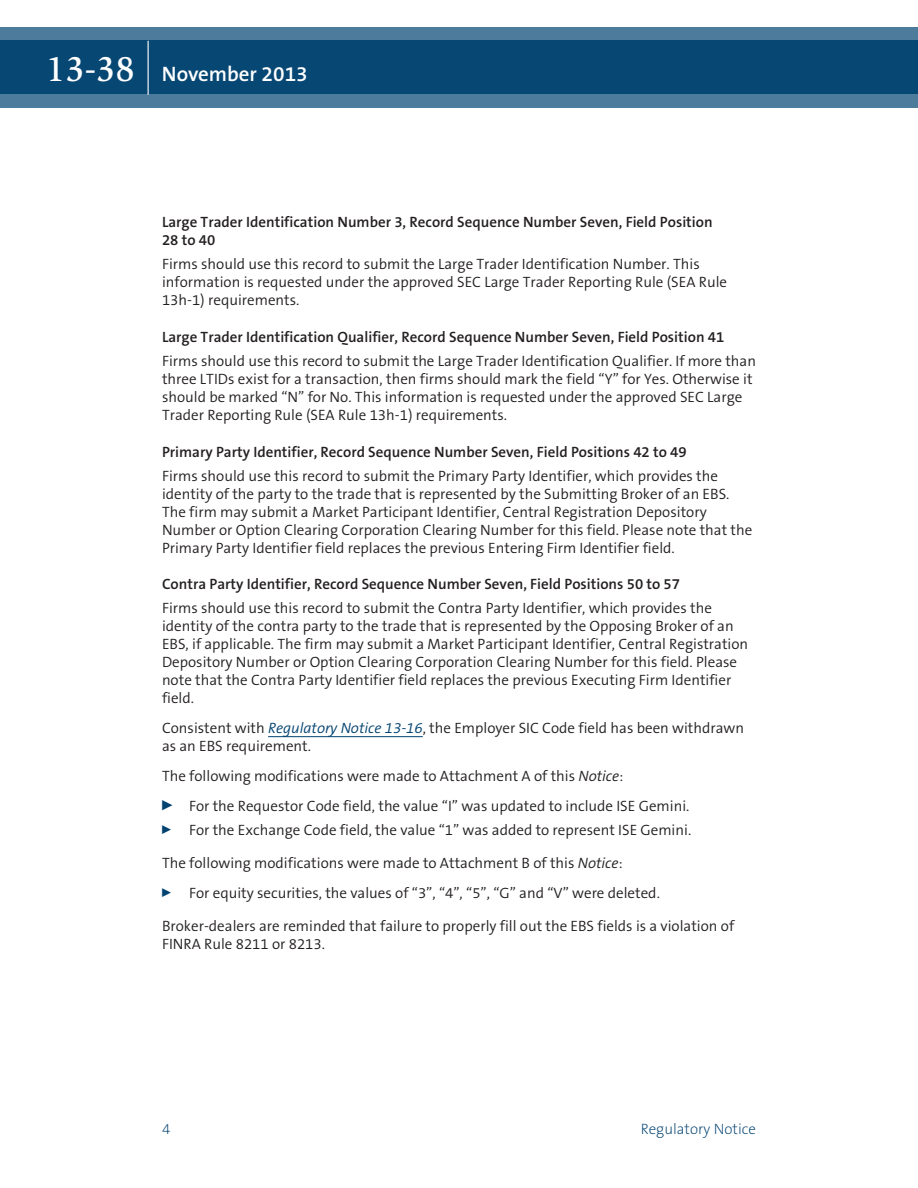
<style>
.page{position:relative;width:918px;height:1188px;background:#fff}
.page>*{position:absolute;margin:0;border:0;box-sizing:border-box;transform-origin:0 0}
.t1{font:600 21px "The Sans B6";color:#fff}
.t2{font:300 15px/18px "The Sans B4";color:#231f20}
.t3{font:600 15px/18px "The Sans B6";color:#231f20}
.t4{font:200 15px "The Sans B2";color:#004270}
.s1{font-family:"Slimbach LT";font-weight:500;font-size:36px}
.s2{font-style:italic;color:#004270}
.s3{font-style:italic}
</style>
<div class="page">
<svg style="left:0;top:27px;width:918px;height:81px;background:#1e5881"></svg>
<hr style="left:148px;top:41px;width:1px;height:54px;background:#fff">
<hr style="left:268px;top:736px;width:155px;height:1px;background:#004270">
<h1 class="t1" style="left:46px;top:63px;width:263px"><span class="s1">13-38</span> November 2013</h1>
<p class="t3" style="left:162px;top:213px;width:552px">Large Trader Identification Number 3, Record Sequence Number Seven, Field Position<br>28 to 40</p>
<p class="t2" style="left:162px;top:255px;width:567px">Firms should use this record to submit the Large Trader Identification Number. This information is requested under the approved SEC Large Trader Reporting Rule (SEA Rule<br>13h-1) requirements.</p>
<p class="t3" style="left:162px;top:328px;width:564px">Large Trader Identification Qualifier, Record Sequence Number Seven, Field Position 41</p>
<p class="t2" style="left:162px;top:352px;width:595px">Firms should use this record to submit the Large Trader Identification Qualifier. If more than three LTIDs exist for a transaction, then firms should mark the field “Y” for Yes. Otherwise it should be marked “N” for No. This information is requested under the approved SEC Large Trader Reporting Rule (SEA Rule 13h-1) requirements.</p>
<p class="t3" style="left:162px;top:443px;width:526px">Primary Party Identifier, Record Sequence Number Seven, Field Positions 42 to 49</p>
<p class="t2" style="left:162px;top:467px;width:592px">Firms should use this record to submit the Primary Party Identifier, which provides the identity of the party to the trade that is represented by the Submitting Broker of an EBS.<br>The firm may submit a Market Participant Identifier, Central Registration Depository Number or Option Clearing Corporation Clearing Number for this field. Please note that the Primary Party Identifier field replaces the previous Entering Firm Identifier field.</p>
<p class="t3" style="left:162px;top:576px;width:520px">Contra Party Identifier, Record Sequence Number Seven, Field Positions 50 to 57</p>
<p class="t2" style="left:162px;top:600px;width:588px">Firms should use this record to submit the Contra Party Identifier, which provides the identity of the contra party to the trade that is represented by the Opposing Broker of an EBS, if applicable. The firm may submit a Market Participant Identifier, Central Registration Depository Number or Option Clearing Corporation Clearing Number for this field. Please note that the Contra Party Identifier field replaces the previous Executing Firm Identifier field.</p>
<p class="t2" style="left:162px;top:720px;width:584px">Consistent with <span class="s2">Regulatory Notice 13-16</span>, the Employer SIC Code field has been withdrawn as an EBS requirement.</p>
<p class="t2" style="left:162px;top:762px;width:529px;line-height:30px">The following modifications were made to Attachment A of this <span class="s3">Notice</span>:<br><sup>0</sup> For the Requestor Code field, the value “I” was updated to include ISE Gemini.</p>
<p class="t2" style="left:162px;top:822px;width:531px"><sup>0</sup> For the Exchange Code field, the value “1” was added to represent ISE Gemini.</p>
<p class="t2" style="left:162px;top:849px;width:499px;line-height:30px">The following modifications were made to Attachment B of this <span class="s3">Notice</span>:<br><sup>0</sup> For equity securities, the values of “3”, “4”, “5”, “G” and “V” were deleted.</p>
<p class="t2" style="left:162px;top:918px;width:574px">Broker-dealers are reminded that failure to properly fill out the EBS fields is a violation of<br>FINRA Rule 8211 or 8213.</p>
<p class="t4" style="left:162px;top:1121px;width:10px">4</p>
<p class="t4" style="left:641px;top:1121px;width:117px">Regulatory Notice</p>
</div>
